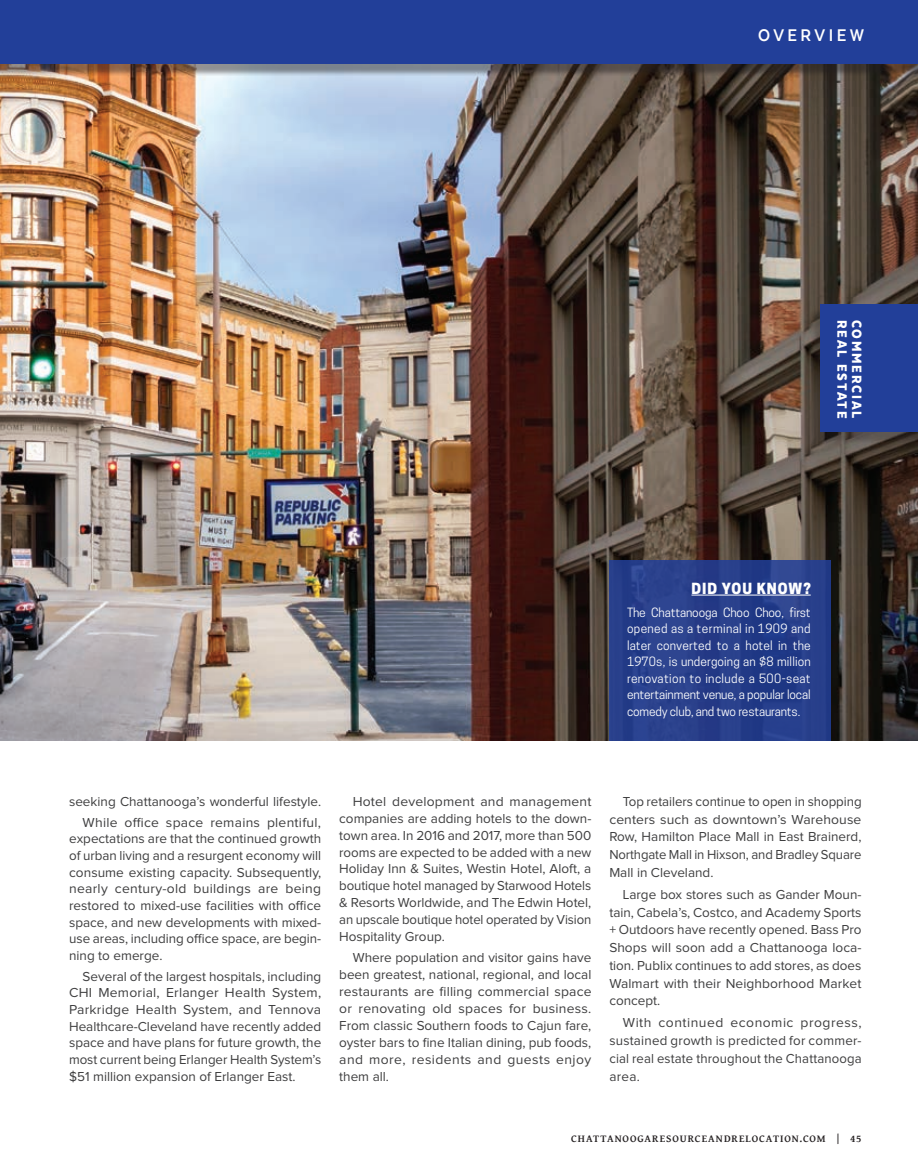
<style>
.page{position:relative;width:918px;height:1175px;background:#fff}
.page>*{position:absolute;margin:0;border:0;box-sizing:border-box;transform-origin:0 0}
.t1{font:700 19.5px "Texta Narrow";letter-spacing:.18em;color:#fff}
.t2{font:900 15.6px "Texta Narrow";letter-spacing:.12em;color:#fff}
.DYK_Head{font:800 14.4px "Cooper Hewitt";letter-spacing:.065em;color:#fff}
.Intro_Body{font:13.5px/17px "Proxima Nova";color:#3e3e3f;text-align:justify}
.DYK_Body{font:12px/16.5px "Cooper Hewitt";letter-spacing:-.01em;color:#fff;text-align:justify}
.t3{font:700 10.5px "Gentium Basic";letter-spacing:.09em;color:#231f20}
</style>
<div class="page">
<img style="left:0;top:76px;width:918px;height:665px">
<div style="left:0;top:0;width:918px;height:76px;background:#231f20;opacity:.48"></div>
<div style="left:0;top:0;width:918px;height:64px;background:#223f99"></div>
<div style="left:610px;top:560px;width:221px;height:181px;background:#283f8b"></div>
<hr style="left:692px;top:595px;width:119px;height:1px;background:#fff">
<div style="left:810px;top:307px;width:108px;height:137px;background:#231f20;opacity:.28"></div>
<div style="left:821px;top:304px;width:97px;height:128px;background:#223f99"></div>
<p class="t1" style="left:758px;top:25px;width:108px">OVERVIEW</p>
<p class="t2" style="left:850px;top:320px;width:100px;rotate:90deg">REAL ESTATE</p>
<p class="t2" style="left:865px;top:320px;width:100px;rotate:90deg">COMMERCIAL</p>
<p class="DYK_Head" style="left:692px;top:580px;width:121px">DID YOU KNOW?</p>
<p class="DYK_Body" style="left:627px;top:604px;width:185px">The Chattanooga Choo Choo, first opened as a terminal in 1909 and later converted to a hotel in the 1970s, is undergoing an $8 million renovation to include a 500-seat entertainment venue, a popular local comedy club, and two restaurants.</p>
<p class="Intro_Body" style="left:69px;top:793px;width:254px">seeking Chattanooga’s wonderful lifestyle.</p>
<p class="Intro_Body" style="left:69px;top:814px;width:254px;text-indent:14px">While office space remains plentiful, expectations are that the continued growth of urban living and a resurgent economy will consume existing capacity. Subsequently, nearly century-old buildings are being restored to mixed-use facilities with office space, and new developments with mixed&shy;use areas, including office space, are begin&shy;ning to emerge.</p>
<p class="Intro_Body" style="left:69px;top:968px;width:254px;text-indent:14px">Several of the largest hospitals, including CHI Memorial, Erlanger Health System, Parkridge Health System, and Tennova Healthcare-Cleveland have recently added space and have plans for future growth, the most current being Erlanger Health System’s $51 million expansion of Erlanger East.</p>
<p class="Intro_Body" style="left:339px;top:793px;width:254px;text-indent:14px">Hotel development and management companies are adding hotels to the down&shy;town area. In 2016 and 2017, more than 500 rooms are expected to be added with a new Holiday Inn &amp; Suites, Westin Hotel, Aloft, a boutique hotel managed by Starwood Hotels &amp; Resorts Worldwide, and The Edwin Hotel, an upscale boutique hotel operated by Vision Hospitality Group.</p>
<p class="Intro_Body" style="left:339px;top:949px;width:254px;text-indent:14px">Where population and visitor gains have been greatest, national, regional, and local restaurants are filling commercial space or renovating old spaces for business.<br>From classic Southern foods to Cajun fare, oyster bars to fine Italian dining, pub foods, and more, residents and guests enjoy them all.</p>
<p class="Intro_Body" style="left:609px;top:793px;width:254px;line-height:17.7px;text-indent:14px">Top retailers continue to open in shopping centers such as downtown’s Warehouse Row, Hamilton Place Mall in East Brainerd, Northgate Mall in Hixson, and Bradley Square Mall in Cleveland.</p>
<p class="Intro_Body" style="left:609px;top:886px;width:254px;line-height:17.7px;text-indent:14px">Large box stores such as Gander Moun&shy;tain, Cabela’s, Costco, and Academy Sports + Outdoors have recently opened. Bass Pro Shops will soon add a Chattanooga loca&shy;tion. Publix continues to add stores, as does Walmart with their Neighborhood Market concept.</p>
<p class="Intro_Body" style="left:609px;top:1014px;width:254px;line-height:17.7px;text-indent:14px">With continued economic progress, sustained growth is predicted for commer&shy;cial real estate throughout the Chattanooga area.</p>
<p class="t3" style="left:571px;top:1130px;width:292px">CHATTANOOGARESOURCEANDRELOCATION.COM | 45</p>
</div>
